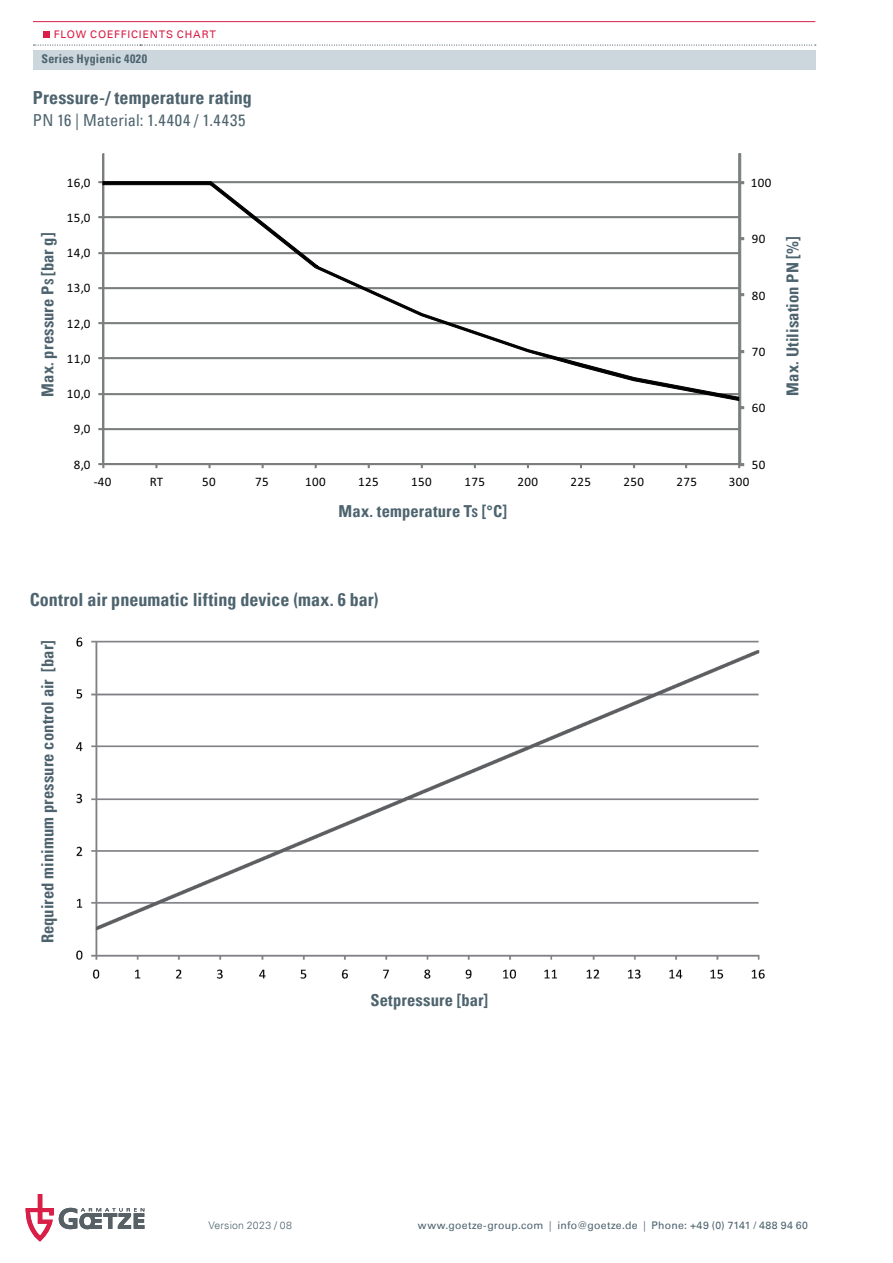
<style>
.page{position:relative;width:893px;height:1263px;background:#fff}
.page>*{position:absolute;margin:0;border:0;box-sizing:border-box;transform-origin:0 0}
.t1{font:700 condensed 18px "Univers";letter-spacing:.005em;color:#4d636e}
.t2{font:700 condensed 16.5px "Univers";letter-spacing:.01em;color:#4d636e}
.t3{font:condensed 16.5px "Univers";letter-spacing:.015em;color:#4d636e}
.t4{font:13.05px "Calibri";letter-spacing:.03em;color:#000001}
.t5{font:700 condensed 12px "Univers";letter-spacing:.02em;color:#4d636e}
.t6{font:10.5px "Univers";letter-spacing:.025em;color:#4d636e}
.t7{font:10.5px "Univers";letter-spacing:.075em;color:#d91e47}
.t8{font:300 10.5px "Univers";letter-spacing:.02em;color:#4d636e}
.s1{font-size:12px}
.s2{font-weight:300}
</style>
<div class="page">
<svg style="left:26px;top:1194px;width:118px;height:47px"></svg>
<img style="left:75px;top:637px;width:690px;height:342px">
<svg style="left:98px;top:153px;width:647px;height:316px"></svg>
<svg style="left:102px;top:181px;width:637px;height:220px"></svg>
<hr style="left:33px;top:21px;width:782px;height:1px;background:#d91e47">
<div style="left:44px;top:31px;width:6px;height:7px;background:#d91e47"></div>
<div style="left:33px;top:50px;width:782px;height:19px;background:#ccd6dd"></div>
<svg style="left:33px;top:45px;width:783px;height:1px"></svg>
<p class="t7" style="left:54px;top:28px;width:164px">FLOW COEFFICIENTS CHART</p>
<p class="t5" style="left:41px;top:51px;width:107px">Series Hygienic 4020</p>
<p class="t1" style="left:33px;top:86px;width:221px">Pressure-/ temperature rating</p>
<p class="t3" style="left:33px;top:110px;width:214px">PN 16 | Material: 1.4404 / 1.4435</p>
<p class="t2" style="left:37px;top:397px;width:166px;rotate:-90deg">Max. pressure P<span class="s1">S</span> [bar g]</p>
<p class="t4" style="left:67px;top:173px;width:25px">16,0</p>
<p class="t4" style="left:67px;top:208px;width:25px">15,0</p>
<p class="t4" style="left:67px;top:243px;width:25px">14,0</p>
<p class="t4" style="left:67px;top:278px;width:25px">13,0</p>
<p class="t4" style="left:67px;top:314px;width:25px">12,0</p>
<p class="t4" style="left:67px;top:349px;width:25px">11,0</p>
<p class="t4" style="left:67px;top:384px;width:25px">10,0</p>
<p class="t4" style="left:74px;top:419px;width:18px">9,0</p>
<p class="t4" style="left:74px;top:455px;width:18px">8,0</p>
<p class="t4" style="left:751px;top:173px;width:22px">100</p>
<p class="t4" style="left:752px;top:229px;width:15px">90</p>
<p class="t4" style="left:752px;top:286px;width:15px">80</p>
<p class="t4" style="left:752px;top:342px;width:15px">70</p>
<p class="t4" style="left:752px;top:398px;width:15px">60</p>
<p class="t4" style="left:752px;top:455px;width:15px">50</p>
<p class="t4" style="left:94px;top:472px;width:19px">-40</p>
<p class="t4" style="left:150px;top:472px;width:15px">RT</p>
<p class="t4" style="left:202px;top:472px;width:15px">50</p>
<p class="t4" style="left:255px;top:472px;width:15px">75</p>
<p class="t4" style="left:305px;top:472px;width:22px">100</p>
<p class="t4" style="left:358px;top:472px;width:22px">125</p>
<p class="t4" style="left:411px;top:472px;width:22px">150</p>
<p class="t4" style="left:464px;top:472px;width:22px">175</p>
<p class="t4" style="left:517px;top:472px;width:22px">200</p>
<p class="t4" style="left:570px;top:472px;width:22px">225</p>
<p class="t4" style="left:624px;top:472px;width:22px">250</p>
<p class="t4" style="left:677px;top:472px;width:22px">275</p>
<p class="t4" style="left:729px;top:472px;width:22px">300</p>
<p class="t2" style="left:339px;top:501px;width:170px">Max. temperature T<span class="s1">S</span> [°C]</p>
<p class="t2" style="left:783px;top:396px;width:160px;rotate:-90deg">Max. Utilisation PN [%]</p>
<p class="t1" style="left:30px;top:589px;width:350px">Control air pneumatic lifting device (max. 6 bar)</p>
<p class="t2" style="left:37px;top:943px;width:304px;rotate:-90deg">Required minimum pressure control air [bar]</p>
<p class="t2" style="left:370px;top:990px;width:119px">Setpressure [bar]</p>
<p class="t8" style="left:208px;top:1219px;width:85px">Version 2023 / 08</p>
<p class="t6" style="left:418px;top:1219px;width:391px">www.goetze-group.com <span class="s2">|</span> info@goetze.de <span class="s2">|</span> Phone: +49 (0) 7141 / 488 94 60</p>
</div>
